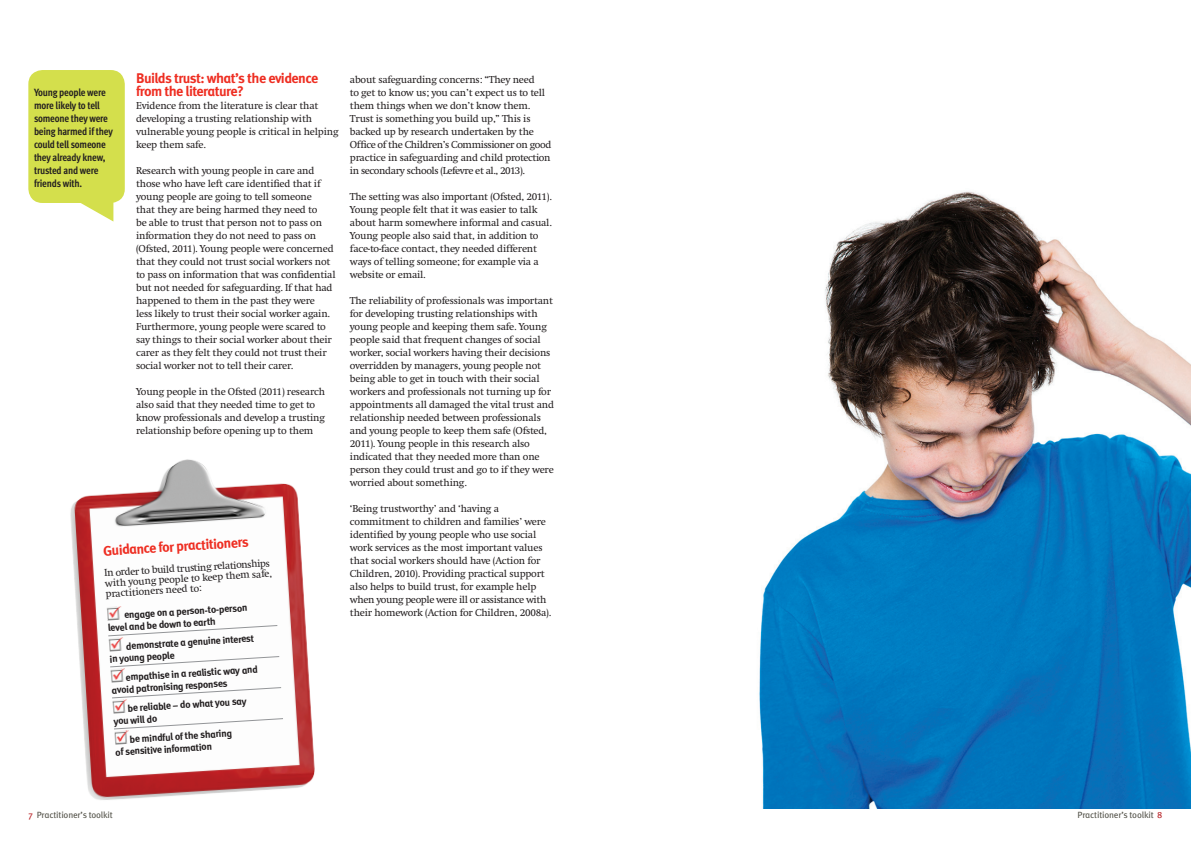
<style>
.page{position:relative;width:1191px;height:842px;background:#fff}
.page>*{position:absolute;margin:0;border:0;box-sizing:border-box;transform-origin:0 0}
.t1{font:700 14px/13px "Meta Actionfor Children";letter-spacing:-.04em;color:#ee2e22}
.t2{font:10.5px/13px "Swift EF";letter-spacing:-.02em;color:#231f20}
.t3{font:700 10.5px/13px "Meta Cond";letter-spacing:-.02em;color:#231f20}
.t4{font:700 10px/11.8px "Meta Actionfor Children";color:#231f20}
.t5{font:9px "Meta Actionfor Children";letter-spacing:-.02em;color:#535249}
.s1{color:#b61c20}
</style>
<div class="page">
<svg style="left:81px;top:203px;width:32px;height:19px"></svg>
<div style="left:28px;top:70px;width:97px;height:133px;background:#d4df4c;border-radius:14px"></div>
<img style="left:70px;top:459px;width:245px;height:341px">
<svg style="left:108px;top:625px;width:169px;height:11px"></svg>
<svg style="left:110px;top:656px;width:169px;height:11px"></svg>
<svg style="left:112px;top:687px;width:169px;height:11px"></svg>
<svg style="left:114px;top:718px;width:169px;height:11px"></svg>
<img style="left:107px;top:606px;width:15px;height:14px">
<img style="left:109px;top:637px;width:15px;height:14px">
<img style="left:111px;top:668px;width:15px;height:14px">
<img style="left:112px;top:699px;width:16px;height:15px">
<img style="left:114px;top:730px;width:16px;height:15px">
<img style="left:759px;top:191px;width:432px;height:617px">
<p class="t3" style="left:34px;top:86px;width:80px">Young people were more likely to tell someone they were being harmed if they could tell someone they already knew, trusted and were friends with.</p>
<h1 class="t1" style="left:136px;top:72px;width:184px">Builds trust: what’s the evidence from the literature?</h1>
<p class="t2" style="left:136px;top:99px;width:204px">Evidence from the literature is clear that developing a trusting relationship with vulnerable young people is critical in helping keep them safe.</p>
<p class="t2" style="left:136px;top:164px;width:201px">Research with young people in care and those who have left care identified that if young people are going to tell someone<br>that they are being harmed they need to<br>be able to trust that person not to pass on information they do not need to pass on (Ofsted, 2011). Young people were concerned that they could not trust social workers not to pass on information that was confidential but not needed for safeguarding. If that had happened to them in the past they were<br>less likely to trust their social worker again.<br>Furthermore, young people were scared to say things to their social worker about their carer as they felt they could not trust their social worker not to tell their carer.</p>
<p class="t2" style="left:136px;top:385px;width:190px">Young people in the Ofsted (2011) research also said that they needed time to get to know professionals and develop a trusting relationship before opening up to them</p>
<h1 class="t1" style="left:103px;top:545px;width:147px;rotate:-4deg">Guidance for practitioners</h1>
<p class="t2" style="left:104px;top:567px;width:169px;line-height:10.6px;rotate:-3deg">In order to build trusting relationships with young people to keep them safe, practitioners need to:</p>
<p class="t4" style="left:107px;top:611px;width:142px;text-indent:17px;rotate:-4deg">engage on a person-to-person level and be down to earth</p>
<p class="t4" style="left:108px;top:642px;width:147px;line-height:11.5px;text-indent:17px;rotate:-4deg">demonstrate a genuine interest in young people</p>
<p class="t4" style="left:110px;top:673px;width:149px;text-indent:15px;rotate:-4deg">empathise in a realistic way and avoid patronising responses</p>
<p class="t4" style="left:112px;top:704px;width:136px;text-indent:15px;rotate:-4deg">be reliable – do what you say you will do</p>
<p class="t4" style="left:114px;top:735px;width:119px;text-indent:15px;rotate:-4deg">be mindful of the sharing of sensitive information</p>
<p class="t2" style="left:350px;top:73px;width:203px">about safeguarding concerns: “They need<br>to get to know us; you can’t expect us to tell them things when we don’t know them.<br>Trust is something you build up,” This is backed up by research undertaken by the Office of the Children’s Commissioner on good practice in safeguarding and child protection in secondary schools (Lefevre et al., 2013).</p>
<p class="t2" style="left:350px;top:190px;width:203px">The setting was also important (Ofsted, 2011).<br>Young people felt that it was easier to talk about harm somewhere informal and casual.<br>Young people also said that, in addition to face-to-face contact, they needed different ways of telling someone; for example via a website or email.</p>
<p class="t2" style="left:350px;top:294px;width:206px">The reliability of professionals was important for developing trusting relationships with young people and keeping them safe. Young people said that frequent changes of social worker, social workers having their decisions overridden by managers, young people not being able to get in touch with their social workers and professionals not turning up for appointments all damaged the vital trust and relationship needed between professionals and young people to keep them safe (Ofsted, 2011). Young people in this research also indicated that they needed more than one person they could trust and go to if they were worried about something.</p>
<p class="t2" style="left:350px;top:502px;width:203px">‘Being trustworthy’ and ‘having a commitment to children and families’ were identified by young people who use social work services as the most important values that social workers should have (Action for Children, 2010). Providing practical support also helps to build trust, for example help when young people were ill or assistance with their homework (Action for Children, 2008a).</p>
<p class="t5" style="left:28px;top:810px;width:86px"><span class="s1">7</span> Practitioner’s toolkit</p>
<p class="t5" style="left:1077px;top:810px;width:86px">Practitioner’s toolkit <span class="s1">8</span></p>
</div>
